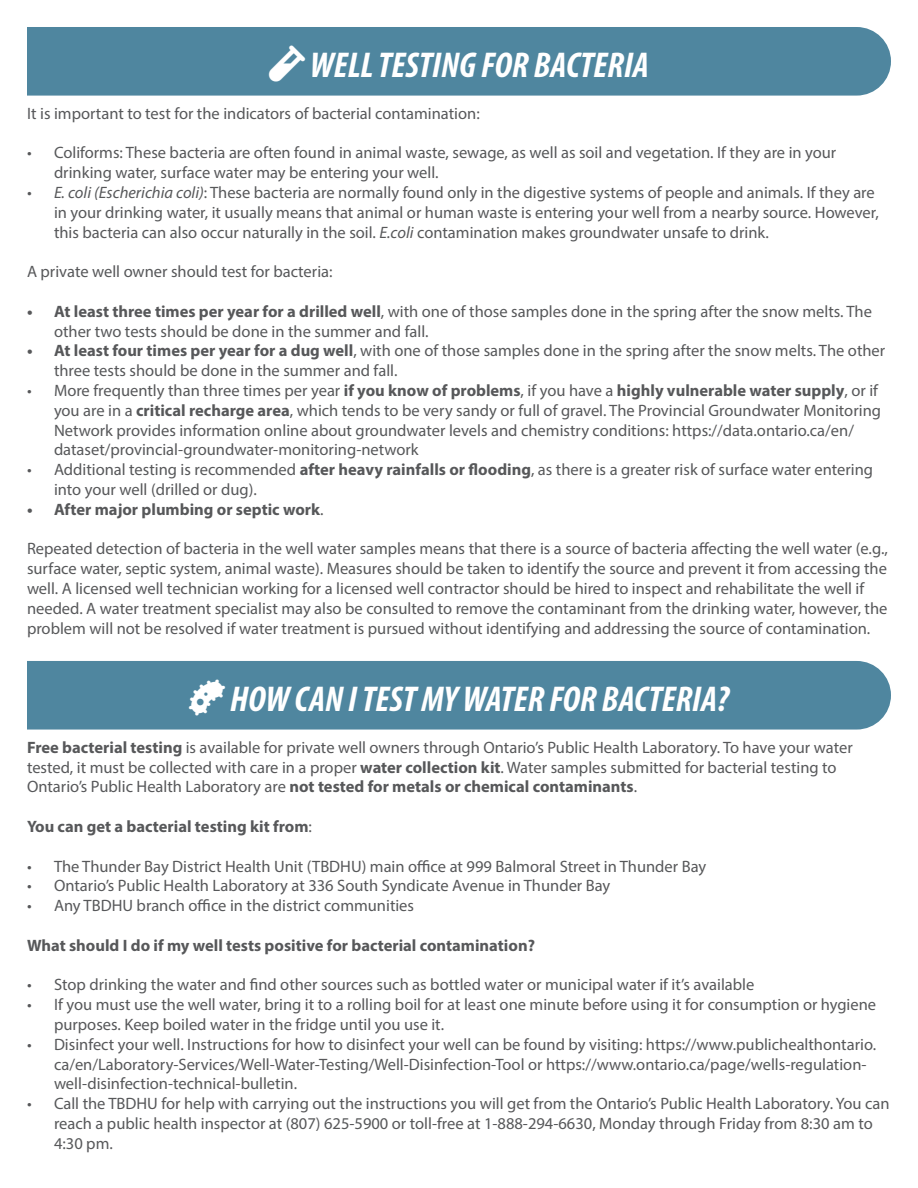
<style>
.page{position:relative;width:918px;height:1188px;background:#fff}
.page>*{position:absolute;margin:0;border:0;box-sizing:border-box;transform-origin:0 0}
.t1{font:italic 700 condensed 36px "Myriad Pro";color:#fff}
.t2{font:16.5px/19.8px "Myriad Pro";color:#57585a}
.t3{font:700 16.5px "Myriad Pro";color:#57585a}
.s1{font-style:italic}
.s2{font-weight:700}
.s3{font-weight:400}
</style>
<div class="page">
<div style="left:27px;top:27px;width:864px;height:69px;background:#4f869f"></div>
<div style="left:27px;top:661px;width:864px;height:69px;background:#4f869f"></div>
<svg style="left:269px;top:45px;width:36px;height:37px"></svg>
<svg style="left:189px;top:679px;width:36px;height:37px"></svg>
<p class="t1" style="left:310px;top:43px;width:340px">WELL TESTING FOR BACTERIA</p>
<p class="t2" style="left:27px;top:103px;width:454px">It is important to test for the indicators of bacterial contamination:</p>
<p class="t2" style="left:54px;top:143px;width:784px;text-indent:-27px">• Coliforms: These bacteria are often found in animal waste, sewage, as well as soil and vegetation. If they are in your drinking water, surface water may be entering your well.</p>
<p class="t2" style="left:54px;top:182px;width:826px;text-indent:-27px"><span class="s1">• E. coli (Escherichia coli)</span>: These bacteria are normally found only in the digestive systems of people and animals. If they are in your drinking water, it usually means that animal or human waste is entering your well from a nearby source. However, this bacteria can also occur naturally in the soil. <span class="s1">E.coli</span> contamination makes groundwater unsafe to drink.</p>
<p class="t2" style="left:27px;top:262px;width:307px">A private well owner should test for bacteria:</p>
<p class="t2" style="left:54px;top:301px;width:820px;text-indent:-27px"><span class="s2">• At least three times per year for a drilled well</span>, with one of those samples done in the spring after the snow melts. The other two tests should be done in the summer and fall.</p>
<p class="t2" style="left:54px;top:341px;width:833px;text-indent:-27px"><span class="s2">• At least four times per year for a dug well</span>, with one of those samples done in the spring after the snow melts. The other three tests should be done in the summer and fall.</p>
<p class="t2" style="left:54px;top:380px;width:829px;text-indent:-27px">• More frequently than three times per year <span class="s2">if you know of problems</span>, if you have a <span class="s2">highly vulnerable water supply</span>, or if you are in a <span class="s2">critical recharge area</span>, which tends to be very sandy or full of gravel. The Provincial Groundwater Monitoring Network provides information online about groundwater levels and chemistry conditions: https://data.ontario.ca/en/ dataset/provincial-groundwater-monitoring-network</p>
<p class="t2" style="left:54px;top:460px;width:821px;text-indent:-27px">• Additional testing is recommended <span class="s2">after heavy rainfalls or flooding</span>, as there is a greater risk of surface water entering into your well (drilled or dug).</p>
<p class="t3" style="left:27px;top:498px;width:298px">• After major plumbing or septic work<span class="s3">.</span></p>
<p class="t2" style="left:27px;top:539px;width:862px">Repeated detection of bacteria in the well water samples means that there is a source of bacteria affecting the well water (e.g., surface water, septic system, animal waste). Measures should be taken to identify the source and prevent it from accessing the well. A licensed well technician working for a licensed well contractor should be hired to inspect and rehabilitate the well if needed. A water treatment specialist may also be consulted to remove the contaminant from the drinking water, however, the problem will not be resolved if water treatment is pursued without identifying and addressing the source of contamination.</p>
<p class="t1" style="left:230px;top:677px;width:500px">HOW CAN I TEST MY WATER FOR BACTERIA?</p>
<p class="t2" style="left:27px;top:737px;width:827px"><span class="s2">Free bacterial testing</span> is available for private well owners through Ontario’s Public Health Laboratory. To have your water tested, it must be collected with care in a proper <span class="s2">water collection kit</span>. Water samples submitted for bacterial testing to<br>Ontario’s Public Health Laboratory are <span class="s2">not tested for metals or chemical contaminants</span>.</p>
<p class="t3" style="left:27px;top:816px;width:286px">You can get a bacterial testing kit from<span class="s3">:</span></p>
<p class="t2" style="left:27px;top:856px;width:681px">• The Thunder Bay District Health Unit (TBDHU) main office at 999 Balmoral Street in Thunder Bay</p>
<p class="t2" style="left:27px;top:876px;width:585px">• Ontario’s Public Health Laboratory at 336 South Syndicate Avenue in Thunder Bay</p>
<p class="t2" style="left:27px;top:895px;width:389px">• Any TBDHU branch office in the district communities</p>
<p class="t3" style="left:27px;top:934px;width:510px">What should I do if my well tests positive for bacterial contamination?</p>
<p class="t2" style="left:27px;top:975px;width:729px">• Stop drinking the water and find other sources such as bottled water or municipal water if it’s available</p>
<p class="t2" style="left:54px;top:994px;width:824px;text-indent:-27px">• If you must use the well water, bring it to a rolling boil for at least one minute before using it for consumption or hygiene purposes. Keep boiled water in the fridge until you use it.</p>
<p class="t2" style="left:54px;top:1034px;width:824px;text-indent:-27px">• Disinfect your well. Instructions for how to disinfect your well can be found by visiting: https://www.publichealthontario. ca/en/Laboratory-Services/Well-Water-Testing/Well-Disinfection-Tool or https://www.ontario.ca/page/wells-regulation&shy;well-disinfection-technical-bulletin.</p>
<p class="t2" style="left:54px;top:1093px;width:837px;text-indent:-27px">• Call the TBDHU for help with carrying out the instructions you will get from the Ontario’s Public Health Laboratory. You can reach a public health inspector at (807) 625-5900 or toll-free at 1-888-294-6630, Monday through Friday from 8:30 am to<br>4:30 pm.</p>
</div>
